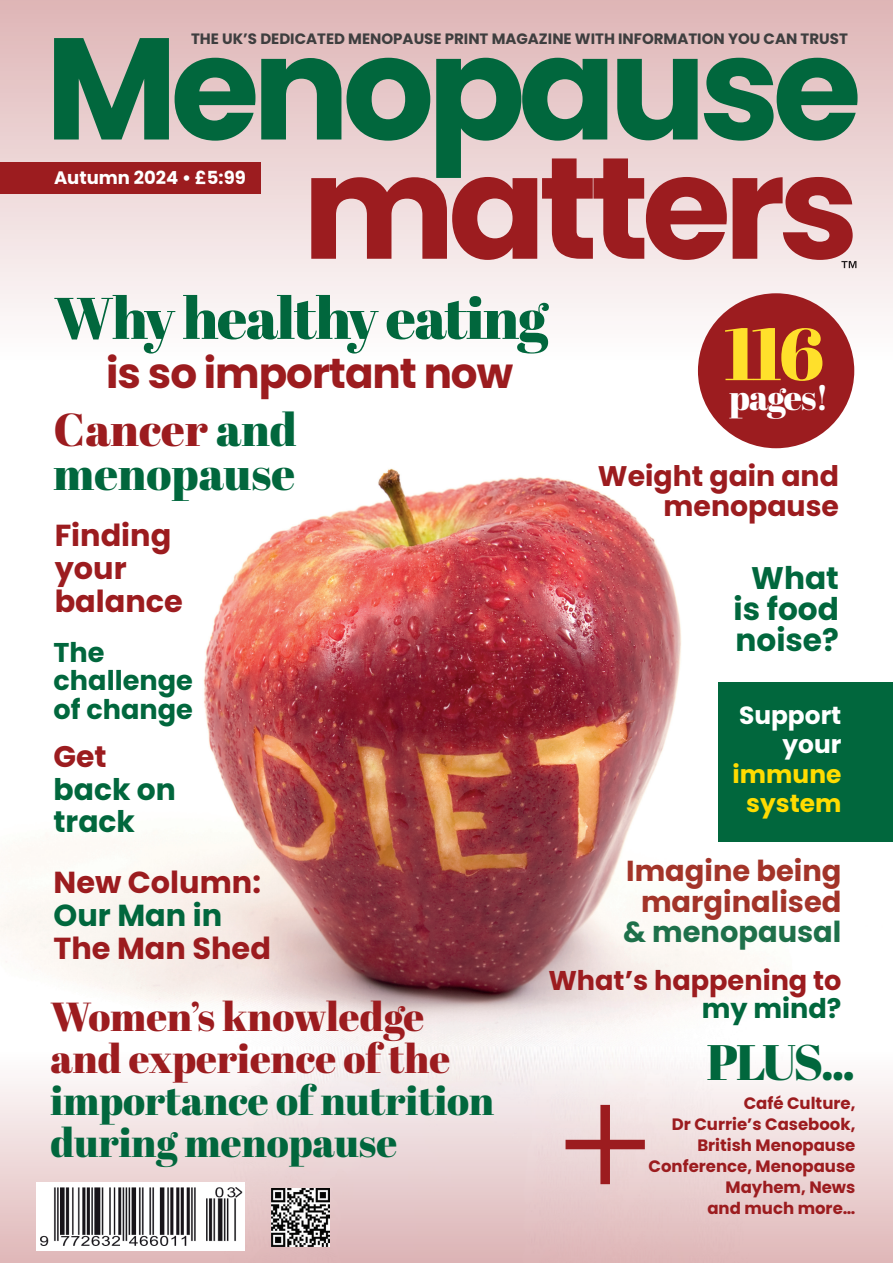
<style>
.page{position:relative;width:893px;height:1263px;background:#fff}
.page>*{position:absolute;margin:0;border:0;box-sizing:border-box;transform-origin:0 0}
.t1{font:73.2px "Abril Fatface";color:#ffe02b}
.t2{font:58.65px "Abril Fatface";letter-spacing:-.025em;color:#01673d}
.t3{font:49.8px "Abril Fatface";color:#01673d}
.t4{font:46.05px/44px "Abril Fatface";color:#01673d}
.t5{font:700 42px "Poppins";letter-spacing:-.025em;color:#9c1c1f}
.t6{font:40.5px/42px "Abril Fatface";color:#01673d}
.t7{font:40.5px/42px "Abril Fatface";color:#9c1c1f}
.t8{font:35.4px "Abril Fatface";letter-spacing:-.035em;color:#fff}
.t9{font:700 31.2px/31px "Poppins";color:#01673d;text-align:center}
.t10{font:700 30.3px/32.8px "Poppins";color:#9c1c1f}
.t11{font:700 30.3px "Poppins";color:#01673d}
.t12{font:700 29.85px/32.5px "Poppins";color:#01673d}
.t13{font:700 29.85px "Poppins";color:#9c1c1f}
.t14{font:700 28.95px/30.5px "Poppins";color:#a33429;text-align:center}
.t15{font:700 28.95px "Poppins";color:#1e704a}
.t16{font:700 28.35px/29.8px "Poppins";color:#9c1c1f;text-align:right}
.t17{font:700 27.15px/28.5px "Poppins";color:#01673d}
.t18{font:700 27.15px "Poppins";color:#9c1c1f}
.t19{font:700 24.9px/29.5px "Poppins";color:#ffdc01;text-align:center}
.t20{font:700 24.9px/29.5px "Poppins";color:#fff;text-align:right}
.t21{font:700 18px "Poppins";color:#fff}
.t22{font:700 16.5px/21px "Poppins";color:#9c1c1f;text-align:right}
.t23{font:700 15px "Poppins";color:#3e3e3f}
.s1{color:#9c1c1f}
</style>
<div class="page">
<img style="left:0;top:425px;width:832px;height:625px">
<div style="left:0;top:1050px;width:893px;height:213px;background:linear-gradient(to bottom,#fcfbfb,#deb6b7)"></div>
<div style="left:0;top:0;width:893px;height:361px;background:linear-gradient(to bottom,#deb5b6,#fefefe)"></div>
<svg style="left:54px;top:38px;width:803px;height:140px"></svg>
<svg style="left:311px;top:158px;width:542px;height:102px;fill:#9c1c1f"></svg>
<svg style="left:841px;top:261px;width:15px;height:7px"></svg>
<div style="left:100px;top:346px;width:421px;height:62px;background:#fff"></div>
<div style="left:0;top:162px;width:260px;height:32px;background:#9c1c1f"></div>
<div style="left:698px;top:293px;width:156px;height:155px;background:#9c1c1f;border-radius:50%"></div>
<div style="left:589px;top:452px;width:260px;height:81px;background:#fff"></div>
<img style="left:272px;top:1188px;width:57px;height:58px">
<svg style="left:566px;top:1105px;width:79px;height:79px"></svg>
<div style="left:719px;top:682px;width:174px;height:160px;background:#01673d"></div>
<div style="left:722px;top:553px;width:128px;height:111px;background:#fff"></div>
<div style="left:36px;top:1182px;width:208px;height:68px;background:#fff"></div>
<img style="left:40px;top:1187px;width:202px;height:59px">
<p class="t23" style="left:191px;top:30px;width:658px">THE UK’S DEDICATED MENOPAUSE PRINT MAGAZINE WITH INFORMATION YOU CAN TRUST</p>
<p class="t21" style="left:54px;top:168px;width:193px">Autumn 2024 • £5:99</p>
<h2 class="t2" style="left:54px;top:277px;width:496px">Why healthy eating</h2>
<h3 class="t5" style="left:106px;top:349px;width:408px">is so important now</h3>
<h3 class="t4" style="left:54px;top:407px;width:245px"><span class="s1">Cancer</span> and menopause</h3>
<h3 class="t10" style="left:55px;top:519px;width:130px">Finding your balance</h3>
<h3 class="t17" style="left:54px;top:638px;width:141px">The challenge of change</h3>
<h3 class="t13" style="left:54px;top:740px;width:55px">Get</h3>
<h3 class="t12" style="left:54px;top:773px;width:124px">back on track</h3>
<h3 class="t10" style="left:54px;top:866px;width:209px">New Column:</h3>
<h3 class="t11" style="left:54px;top:898px;width:170px">Our Man in</h3>
<h3 class="t10" style="left:54px;top:932px;width:219px">The Man Shed</h3>
<h1 class="t1" style="left:724px;top:303px;width:102px">116</h1>
<h3 class="t8" style="left:729px;top:373px;width:101px">pages!</h3>
<h3 class="t16" style="left:598px;top:461px;width:242px">Weight gain and menopause</h3>
<h3 class="t9" style="left:734px;top:562px;width:107px">What is food noise?</h3>
<h3 class="t20" style="left:739px;top:700px;width:104px">Support your</h3>
<h3 class="t19" style="left:733px;top:759px;width:110px">immune system</h3>
<h3 class="t14" style="left:626px;top:856px;width:217px">Imagine being marginalised</h3>
<h3 class="t15" style="left:623px;top:915px;width:220px">&amp; menopausal</h3>
<h3 class="t7" style="left:51px;top:994px;width:401px">Women’s knowledge and experience of the</h3>
<h3 class="t6" style="left:51px;top:1078px;width:445px">importance of nutrition during menopause</h3>
<h3 class="t18" style="left:548px;top:965px;width:295px">What’s happening to</h3>
<h3 class="t17" style="left:702px;top:995px;width:141px">my mind?</h3>
<h3 class="t3" style="left:707px;top:1027px;width:150px">PLUS...</h3>
<p class="t22" style="left:648px;top:1093px;width:208px">Café Culture,<br>Dr Currie’s Casebook,<br>British Menopause<br>Conference, Menopause<br>Mayhem, News<br>and much more…</p>
</div>
